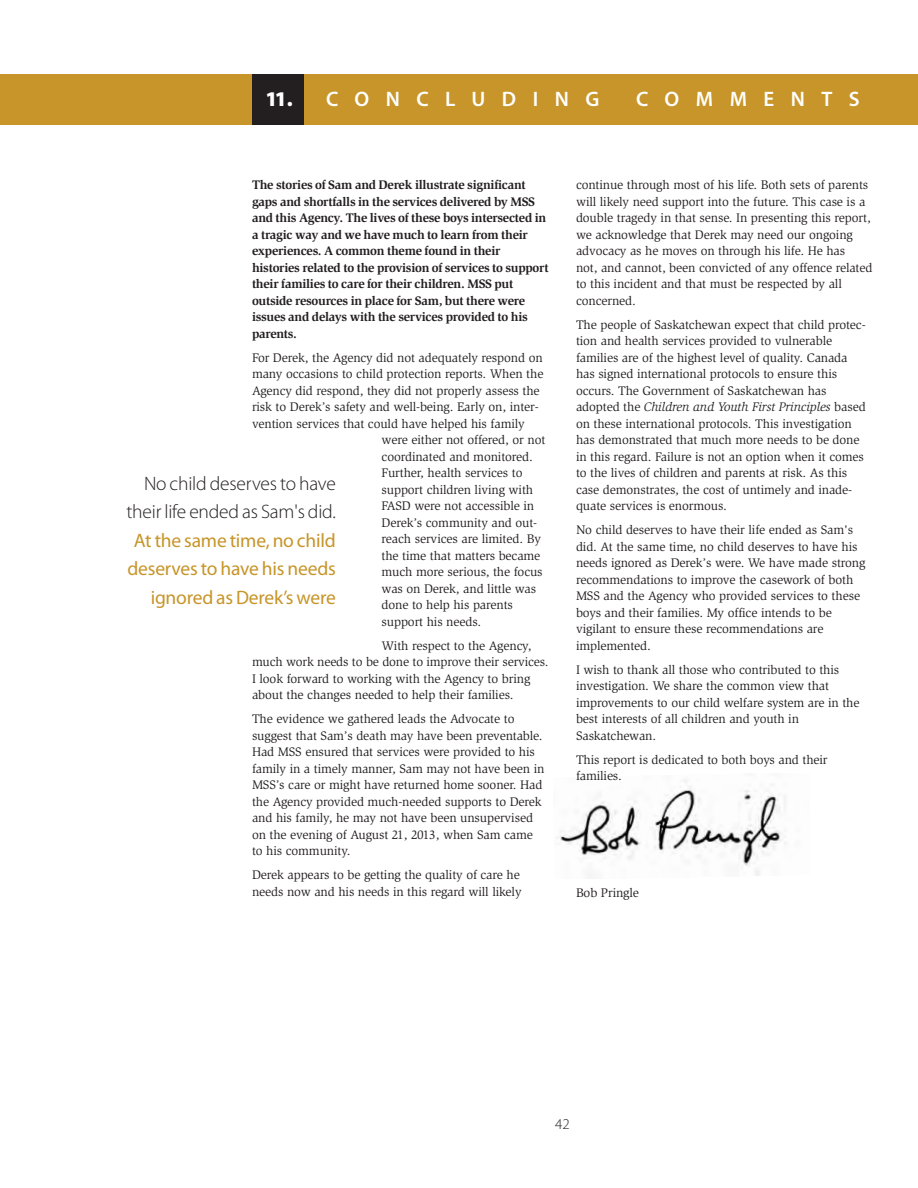
<style>
.page{position:relative;width:918px;height:1188px;background:#fff}
.page>*{position:absolute;margin:0;border:0;box-sizing:border-box;transform-origin:0 0}
.t1{font:600 21px "Myriad Pro";letter-spacing:.785em;color:#fff}
.t2{font:19.5px/28.5px "Myriad Pro";letter-spacing:-.01em;color:#c79529;text-align:right}
.t3{font:300 19.5px/28.5px "Myriad Pro";letter-spacing:-.01em;color:#231f20;text-align:right}
.t4{font:300 15px "Myriad Pro";color:#231f20}
.t5{font:12.75px/16.5px "Slimbach";letter-spacing:-.01em;color:#231f20}
.t6{font:700 12.75px/16.5px "Slimbach";letter-spacing:-.02em;color:#231f20}
.s1{font-weight:900}
.s2{font-style:italic}
</style>
<div class="page">
<img style="left:556px;top:780px;width:230px;height:96px">
<div style="left:304px;top:74px;width:614px;height:51px;background:#c79529"></div>
<div style="left:0;top:74px;width:252px;height:51px;background:#c79529"></div>
<div style="left:252px;top:74px;width:52px;height:51px;background:#231f20"></div>
<h1 class="t1" style="left:266px;top:91px;width:335px"><span class="s1">11.</span> CONCLUDING</h1>
<h1 class="t1" style="left:636px;top:91px;width:225px">COMMENTS</h1>
<p class="t6" style="left:252px;top:178px;width:298px">The stories of Sam and Derek illustrate significant gaps and shortfalls in the services delivered by MSS and this Agency. The lives of these boys intersected in a tragic way and we have much to learn from their experiences. A common theme found in their histories related to the provision of services to support their families to care for their children. MSS put outside resources in place for Sam, but there were issues and delays with the services provided to his parents.</p>
<p class="t5" style="left:252px;top:350px;width:292px">For Derek, the Agency did not adequately respond on</p>
<p class="t5" style="left:252px;top:367px;width:293px">many occasions to child protection reports. When the</p>
<p class="t5" style="left:252px;top:383px;width:289px">Agency did respond, they did not properly assess the</p>
<p class="t5" style="left:252px;top:400px;width:288px">risk to Derek’s safety and well-being. Early on, inter-</p>
<p class="t5" style="left:252px;top:416px;width:274px">vention services that could have helped his family</p>
<p class="t5" style="left:382px;top:433px;width:165px">were either not offered, or not</p>
<p class="t5" style="left:382px;top:449px;width:153px">coordinated and monitored.</p>
<p class="t5" style="left:382px;top:466px;width:142px">Further, health services to</p>
<p class="t5" style="left:382px;top:482px;width:153px">support children living with</p>
<p class="t5" style="left:382px;top:499px;width:154px">FASD were not accessible in</p>
<p class="t5" style="left:382px;top:515px;width:157px">Derek’s community and out-</p>
<p class="t5" style="left:382px;top:532px;width:161px">reach services are limited. By</p>
<p class="t5" style="left:382px;top:548px;width:160px">the time that matters became</p>
<p class="t5" style="left:382px;top:565px;width:163px">much more serious, the focus</p>
<p class="t5" style="left:382px;top:581px;width:156px">was on Derek, and little was</p>
<p class="t5" style="left:382px;top:598px;width:133px">done to help his parents</p>
<p class="t5" style="left:382px;top:614px;width:101px">support his needs.</p>
<p class="t5" style="left:252px;top:638px;width:298px;text-indent:130px">With respect to the Agency, much work needs to be done to improve their services.<br>I look forward to working with the Agency to bring about the changes needed to help their families.</p>
<p class="t5" style="left:252px;top:712px;width:294px">The evidence we gathered leads the Advocate to suggest that Sam’s death may have been preventable.<br>Had MSS ensured that services were provided to his family in a timely manner, Sam may not have been in MSS’s care or might have returned home sooner. Had the Agency provided much-needed supports to Derek and his family, he may not have been unsupervised on the evening of August 21, 2013, when Sam came to his community.</p>
<p class="t5" style="left:252px;top:868px;width:271px">Derek appears to be getting the quality of care he needs now and his needs in this regard will likely</p>
<h2 class="t3" style="left:126px;top:471px;width:211px">No child deserves to have their life ended as Sam's did.</h2>
<h2 class="t2" style="left:128px;top:528px;width:210px">At the same time, no child deserves to have his needs ignored as Derek’s were</h2>
<p class="t5" style="left:576px;top:178px;width:298px">continue through most of his life. Both sets of parents will likely need support into the future. This case is a double tragedy in that sense. In presenting this report, we acknowledge that Derek may need our ongoing advocacy as he moves on through his life. He has<br>not, and cannot, been convicted of any offence related to this incident and that must be respected by all concerned.</p>
<p class="t5" style="left:576px;top:317px;width:291px">The people of Saskatchewan expect that child protec&shy;tion and health services provided to vulnerable families are of the highest level of quality. Canada has signed international protocols to ensure this occurs. The Government of Saskatchewan has adopted the <span class="s2">Children and Youth First Principles</span> based on these international protocols. This investigation has demonstrated that much more needs to be done in this regard. Failure is not an option when it comes to the lives of children and parents at risk. As this case demonstrates, the cost of untimely and inade&shy;quate services is enormous.</p>
<p class="t5" style="left:576px;top:523px;width:291px">No child deserves to have their life ended as Sam's did. At the same time, no child deserves to have his needs ignored as Derek’s were. We have made strong recommendations to improve the casework of both MSS and the Agency who provided services to these boys and their families. My office intends to be vigilant to ensure these recommendations are implemented.</p>
<p class="t5" style="left:576px;top:662px;width:285px">I wish to thank all those who contributed to this investigation. We share the common view that improvements to our child welfare system are in the best interests of all children and youth in Saskatchewan.</p>
<p class="t5" style="left:576px;top:752px;width:253px">This report is dedicated to both boys and their families.</p>
<p class="t5" style="left:576px;top:885px;width:65px">Bob Pringle</p>
<p class="t4" style="left:555px;top:1118px;width:16px">42</p>
</div>
